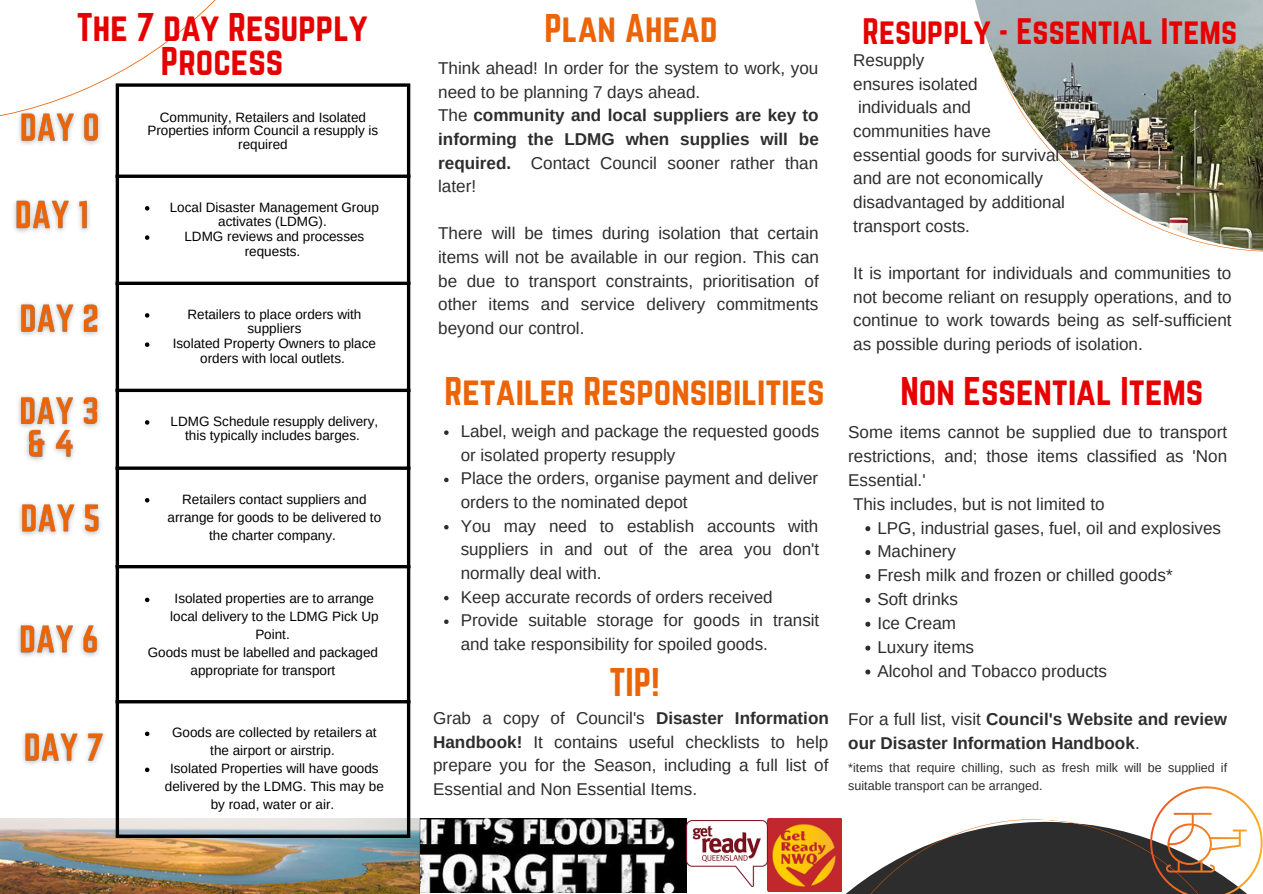
<style>
.page{position:relative;width:1263px;height:894px;background:#fff}
.page>*{position:absolute;margin:0;border:0;box-sizing:border-box;transform-origin:0 0}
.t1{font:34.95px/33.8px "Norwester";color:#e60000;text-align:center}
.t2{font:34.95px "Norwester";color:#ec6408}
.t3{font:32.25px "Norwester";color:#e60000}
.t4{font:17.1px/23.5px "Arimo";color:#2d2d2d}
.t5{font:700 17.1px/23.9px "Arimo";color:#2d2d2d}
.t6{font:13.5px/14.5px "Arimo";color:#000;text-align:center}
.t7{font:12.6px/17.4px "Arimo";color:#2d2d2d}
.s1{font-weight:700}
.s2{font-weight:400}
</style>
<div class="page">
<img style="left:975px;top:0;width:288px;height:252px">
<svg style="left:0;top:0;width:216px;height:124px"></svg>
<svg style="left:802px;top:786px;width:461px;height:107px"></svg>
<img style="left:0;top:818px;width:419px;height:75px">
<svg style="left:145px;top:206px;width:4px;height:4px"></svg>
<svg style="left:145px;top:235px;width:4px;height:5px"></svg>
<svg style="left:145px;top:313px;width:4px;height:4px"></svg>
<svg style="left:145px;top:342px;width:4px;height:5px"></svg>
<svg style="left:145px;top:420px;width:4px;height:4px"></svg>
<svg style="left:145px;top:498px;width:4px;height:4px"></svg>
<svg style="left:145px;top:597px;width:4px;height:5px"></svg>
<svg style="left:145px;top:731px;width:4px;height:4px"></svg>
<svg style="left:145px;top:767px;width:4px;height:4px"></svg>
<hr style="left:116px;top:87px;width:3px;height:747px;background:#000">
<hr style="left:407px;top:87px;width:3px;height:747px;background:#000">
<svg style="left:116px;top:83px;width:294px;height:4px"></svg>
<svg style="left:119px;top:174px;width:288px;height:4px"></svg>
<svg style="left:119px;top:281px;width:288px;height:4px"></svg>
<svg style="left:119px;top:388px;width:288px;height:4px"></svg>
<hr style="left:116px;top:466px;width:294px;height:3px;background:#000">
<hr style="left:116px;top:565px;width:294px;height:3px;background:#000">
<svg style="left:119px;top:699px;width:288px;height:4px"></svg>
<hr style="left:116px;top:834px;width:294px;height:3px;background:#000">
<img style="left:421px;top:818px;width:265px;height:74px">
<img style="left:768px;top:818px;width:73px;height:73px">
<img style="left:686px;top:820px;width:81px;height:66px">
<svg style="left:865px;top:526px;width:5px;height:5px"></svg>
<svg style="left:865px;top:550px;width:5px;height:5px"></svg>
<svg style="left:865px;top:574px;width:5px;height:4px"></svg>
<svg style="left:865px;top:597px;width:5px;height:5px"></svg>
<svg style="left:865px;top:621px;width:5px;height:5px"></svg>
<svg style="left:865px;top:645px;width:5px;height:5px"></svg>
<svg style="left:865px;top:669px;width:5px;height:5px"></svg>
<svg style="left:444px;top:430px;width:5px;height:5px"></svg>
<svg style="left:444px;top:477px;width:5px;height:5px"></svg>
<svg style="left:444px;top:525px;width:5px;height:4px"></svg>
<svg style="left:444px;top:595px;width:5px;height:5px"></svg>
<svg style="left:444px;top:619px;width:5px;height:4px"></svg>
<img style="left:11px;top:99px;width:98px;height:46px">
<img style="left:14px;top:199px;width:76px;height:34px">
<img style="left:18px;top:303px;width:82px;height:33px">
<img style="left:18px;top:396px;width:82px;height:65px">
<img style="left:19px;top:503px;width:82px;height:33px">
<img style="left:18px;top:624px;width:82px;height:33px">
<img style="left:23px;top:732px;width:81px;height:33px">
<h1 class="t1" style="left:77px;top:11px;width:292px">The 7 day Resupply<br>Process</h1>
<h1 class="t2" style="left:544px;top:7px;width:175px">Plan Ahead</h1>
<h2 class="t3" style="left:863px;top:11px;width:376px">Resupply - Essential Items</h2>
<p class="t4" style="left:853px;top:48px;width:213px">Resupply<br>ensures isolated<br>individuals and communities have<br>essential goods for survival and are not economically disadvantaged by additional transport costs.</p>
<p class="t4" style="left:853px;top:261px;width:380px;text-align:justify">It is important for individuals and communities to not become reliant on resupply operations, and to continue to work towards being as self-sufficient as possible during periods of isolation.</p>
<p class="t4" style="left:438px;top:56px;width:382px">Think ahead! In order for the system to work, you need to be planning 7 days ahead.<br>The <span class="s1">community and local suppliers are key to informing the LDMG when supplies will be required.</span> Contact Council sooner rather than later!</p>
<p class="t4" style="left:438px;top:222px;width:382px;text-align:justify">There will be times during isolation that certain items will not be available in our region. This can be due to transport constraints, prioritisation of other items and service delivery commitments beyond our control.</p>
<p class="t6" style="left:147px;top:110px;width:232px;line-height:13.5px">Community, Retailers and Isolated<br>Properties inform Council a resupply is required</p>
<p class="t6" style="left:170px;top:200px;width:211px">Local Disaster Management Group activates (LDMG).<br>LDMG reviews and processes requests.</p>
<p class="t6" style="left:173px;top:307px;width:205px">Retailers to place orders with suppliers<br>Isolated Property Owners to place orders with local outlets.</p>
<p class="t6" style="left:171px;top:414px;width:209px">LDMG Schedule resupply delivery, this typically includes barges.</p>
<p class="t6" style="left:168px;top:490px;width:215px;line-height:18px">Retailers contact suppliers and arrange for goods to be delivered to the charter company.</p>
<p class="t6" style="left:175px;top:591px;width:201px">Isolated properties are to arrange</p>
<p class="t6" style="left:170px;top:609px;width:210px">local delivery to the LDMG Pick Up</p>
<p class="t6" style="left:255px;top:627px;width:36px">Point.</p>
<p class="t6" style="left:148px;top:645px;width:232px">Goods must be labelled and packaged</p>
<p class="t6" style="left:191px;top:663px;width:146px">appropriate for transport</p>
<p class="t6" style="left:165px;top:723px;width:220px;line-height:18px">Goods are collected by retailers at the airport or airstrip.<br>Isolated Properties will have goods delivered by the LDMG. This may be by road, water or air.</p>
<h1 class="t2" style="left:445px;top:370px;width:382px">Retailer Responsibilities</h1>
<p class="t4" style="left:461px;top:419px;width:360px">Label, weigh and package the requested goods or isolated property resupply<br>Place the orders, organise payment and deliver orders to the nominated depot<br>You may need to establish accounts with suppliers in and out of the area you don't normally deal with.<br>Keep accurate records of orders received Provide suitable storage for goods in transit and take responsibility for spoiled goods.</p>
<h1 class="t2" style="left:609px;top:661px;width:52px">TIP!</h1>
<p class="t4" style="left:433px;top:706px;width:397px;text-align:justify">Grab a copy of Council's <span class="s1">Disaster Information Handbook!</span> It contains useful checklists to help prepare you for the Season, including a full list of Essential and Non Essential Items.</p>
<h1 class="t1" style="left:900px;top:373px;width:304px">Non Essential Items</h1>
<p class="t4" style="left:848px;top:420px;width:380px">Some items cannot be supplied due to transport restrictions, and; those items classified as 'Non Essential.'<br>This includes, but is not limited to</p>
<p class="t4" style="left:877px;top:515px;width:345px">LPG, industrial gases, fuel, oil and explosives<br>Machinery<br>Fresh milk and frozen or chilled goods*<br>Soft drinks<br>Ice Cream<br>Luxury items<br>Alcohol and Tobacco products</p>
<p class="t5" style="left:848px;top:706px;width:380px"><span class="s2">For a full list, visit</span> Council's Website and review our Disaster Information Handbook<span class="s2">.</span></p>
<p class="t7" style="left:848px;top:758px;width:380px">*items that require chilling, such as fresh milk will be supplied if suitable transport can be arranged.</p>
</div>
